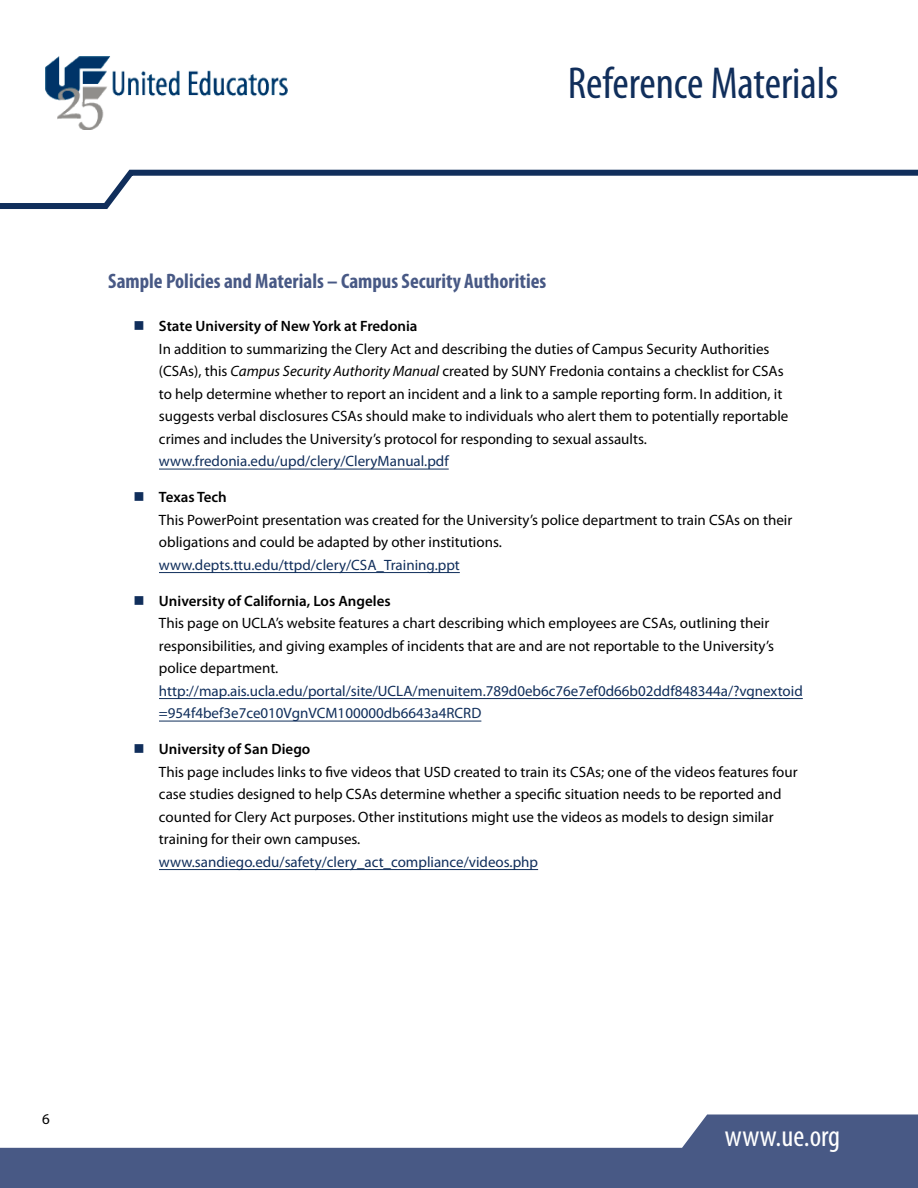
<style>
.page{position:relative;width:918px;height:1188px;background:#fff}
.page>*{position:absolute;margin:0;border:0;box-sizing:border-box;transform-origin:0 0}
.t1{font:condensed 45px "Myriad Pro";color:#102e5b}
.t2{font:condensed 30px "Myriad Pro";color:#fff}
.t3{font:700 condensed 21px "Myriad Pro";color:#485985}
.t4{font:15px/22.5px "Myriad Pro";color:#000}
.t5{font:15px/22.5px "Myriad Pro";color:#102e5b}
.t6{font:600 15px "Myriad Pro";color:#000}
.s1{font-style:italic}
</style>
<div class="page">
<svg style="left:0;top:1115px;width:918px;height:73px;fill:#485985"></svg>
<svg style="left:0;top:169px;width:918px;height:40px"></svg>
<hr style="left:159px;top:469px;width:290px;height:1px;background:#102e5b">
<hr style="left:159px;top:572px;width:301px;height:1px;background:#102e5b">
<hr style="left:159px;top:698px;width:644px;height:1px;background:#102e5b">
<hr style="left:159px;top:721px;width:322px;height:1px;background:#102e5b">
<hr style="left:159px;top:869px;width:379px;height:1px;background:#102e5b">
<img style="left:45px;top:57px;width:243px;height:72px">
<h1 class="t1" style="left:568px;top:56px;width:272px">Reference Materials</h1>
<h3 class="t3" style="left:108px;top:268px;width:440px">Sample Policies and Materials – Campus Security Authorities</h3>
<p class="t6" style="left:159px;top:316px;width:260px">State University of New York at Fredonia</p>
<p class="t4" style="left:159px;top:337px;width:631px">In addition to summarizing the Clery Act and describing the duties of Campus Security Authorities (CSAs), this <span class="s1">Campus Security Authority Manual</span> created by SUNY Fredonia contains a checklist for CSAs to help determine whether to report an incident and a link to a sample reporting form. In addition, it suggests verbal disclosures CSAs should make to individuals who alert them to potentially reportable crimes and includes the University’s protocol for responding to sexual assaults.</p>
<p class="t5" style="left:159px;top:450px;width:291px">www.fredonia.edu/upd/clery/CleryManual.pdf</p>
<p class="t6" style="left:159px;top:487px;width:69px">Texas Tech</p>
<p class="t4" style="left:159px;top:508px;width:635px">This PowerPoint presentation was created for the University’s police department to train CSAs on their obligations and could be adapted by other institutions.</p>
<p class="t5" style="left:159px;top:553px;width:302px">www.depts.ttu.edu/ttpd/clery/CSA_Training.ppt</p>
<p class="t6" style="left:159px;top:591px;width:233px">University of California, Los Angeles</p>
<p class="t4" style="left:159px;top:612px;width:617px">This page on UCLA’s website features a chart describing which employees are CSAs, outlining their responsibilities, and giving examples of incidents that are and are not reportable to the University’s police department.</p>
<p class="t5" style="left:159px;top:679px;width:645px">http://map.ais.ucla.edu/portal/site/UCLA/menuitem.789d0eb6c76e7ef0d66b02ddf848344a/?vgnextoid =954f4bef3e7ce010VgnVCM100000db6643a4RCRD</p>
<p class="t6" style="left:159px;top:739px;width:153px">University of San Diego</p>
<p class="t4" style="left:159px;top:760px;width:640px">This page includes links to five videos that USD created to train its CSAs; one of the videos features four case studies designed to help CSAs determine whether a specific situation needs to be reported and counted for Clery Act purposes. Other institutions might use the videos as models to design similar training for their own campuses.</p>
<p class="t5" style="left:159px;top:850px;width:381px">www.sandiego.edu/safety/clery_act_compliance/videos.php</p>
<p class="t4" style="left:42px;top:1108px;width:9px">6</p>
<h2 class="t2" style="left:725px;top:1118px;width:117px">www.ue.org</h2>
</div>
